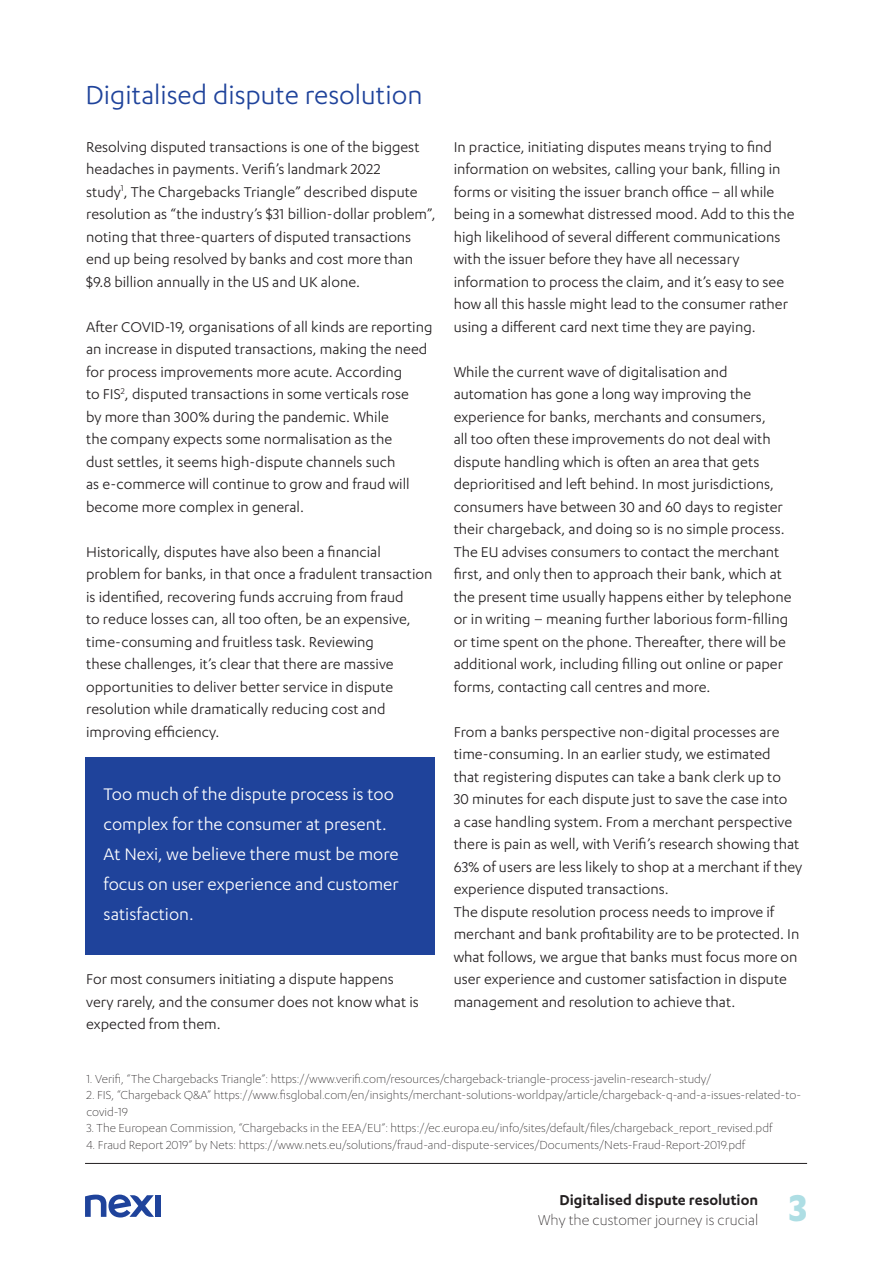
<style>
.page{position:relative;width:893px;height:1263px;background:#fff}
.page>*{position:absolute;margin:0;border:0;box-sizing:border-box;transform-origin:0 0}
.t1{font:700 43.35px "Karbon";color:#aedee4}
.t2{font:30px "Karbon";color:#1f439b}
.Body_text{font:19.5px/30px "Karbon";color:#fff}
.Body_text-2{font:16.5px/22.5px "Karbon";color:#231f20}
.t3{font:300 16.5px "Karbon";color:#231f20}
.t4{font:600 16.5px "Karbon";color:#231f20}
.Body_text-3{font:300 13.5px/16.5px "Karbon";color:#231f20}
</style>
<div class="page">
<hr style="left:85px;top:1163px;width:722px;height:1px;background:#231f20">
<div style="left:155px;top:1195px;width:6px;height:22px;background:#1f439b"></div>
<svg style="left:85px;top:1194px;width:69px;height:23px"></svg>
<div style="left:85px;top:757px;width:350px;height:198px;background:#1f439b"></div>
<p class="t2" style="left:85px;top:78px;width:339px">Digitalised dispute resolution</p>
<p class="Body_text-2" style="left:86px;top:135px;width:351px">Resolving disputed transactions is one of the biggest headaches in payments. Verifi’s landmark 2022<br>study<sup>1</sup>, The Chargebacks Triangle” described dispute resolution as “the industry’s $31 billion-dollar problem”, noting that three-quarters of disputed transactions end up being resolved by banks and cost more than $9.8 billion annually in the US and UK alone.</p>
<p class="Body_text-2" style="left:86px;top:315px;width:348px">After COVID-19, organisations of all kinds are reporting an increase in disputed transactions, making the need for process improvements more acute. According<br>to FIS<sup>2</sup>, disputed transactions in some verticals rose<br>by more than 300% during the pandemic. While<br>the company expects some normalisation as the<br>dust settles, it seems high-dispute channels such<br>as e-commerce will continue to grow and fraud will become more complex in general.</p>
<p class="Body_text-2" style="left:86px;top:540px;width:348px">Historically, disputes have also been a financial problem for banks, in that once a fradulent transaction is identified, recovering funds accruing from fraud<br>to reduce losses can, all too often, be an expensive, time-consuming and fruitless task. Reviewing<br>these challenges, it’s clear that there are massive opportunities to deliver better service in dispute resolution while dramatically reducing cost and improving efficiency.</p>
<p class="Body_text" style="left:103px;top:778px;width:297px">Too much of the dispute process is too complex for the consumer at present.<br>At Nexi, we believe there must be more focus on user experience and customer satisfaction.</p>
<p class="Body_text-2" style="left:86px;top:967px;width:334px">For most consumers initiating a dispute happens very rarely, and the consumer does not know what is expected from them.</p>
<p class="Body_text-2" style="left:454px;top:135px;width:342px">In practice, initiating disputes means trying to find information on websites, calling your bank, filling in forms or visiting the issuer branch office – all while being in a somewhat distressed mood. Add to this the high likelihood of several different communications with the issuer before they have all necessary information to process the claim, and it’s easy to see how all this hassle might lead to the consumer rather using a different card next time they are paying.</p>
<p class="Body_text-2" style="left:454px;top:360px;width:339px">While the current wave of digitalisation and automation has gone a long way improving the experience for banks, merchants and consumers,<br>all too often these improvements do not deal with dispute handling which is often an area that gets deprioritised and left behind. In most jurisdictions, consumers have between 30 and 60 days to register their chargeback, and doing so is no simple process.<br>The EU advises consumers to contact the merchant first, and only then to approach their bank, which at the present time usually happens either by telephone or in writing – meaning further laborious form-filling or time spent on the phone. Thereafter, there will be additional work, including filling out online or paper forms, contacting call centres and more.</p>
<p class="Body_text-2" style="left:454px;top:720px;width:350px">From a banks perspective non-digital processes are time-consuming. In an earlier study, we estimated<br>that registering disputes can take a bank clerk up to<br>30 minutes for each dispute just to save the case into<br>a case handling system. From a merchant perspective there is pain as well, with Verifi’s research showing that 63% of users are less likely to shop at a merchant if they experience disputed transactions.</p>
<p class="Body_text-2" style="left:454px;top:900px;width:347px">The dispute resolution process needs to improve if merchant and bank profitability are to be protected. In what follows, we argue that banks must focus more on user experience and customer satisfaction in dispute management and resolution to achieve that.</p>
<p class="Body_text-3" style="left:86px;top:1070px;width:627px">1. Verifi, “The Chargebacks Triangle”: https://www.verifi.com/resources/chargeback-triangle-process-javelin-research-study/</p>
<p class="Body_text-3" style="left:86px;top:1086px;width:716px">2. FIS, “Chargeback Q&amp;A” https://www.fisglobal.com/en/insights/merchant-solutions-worldpay/article/chargeback-q-and-a-issues-related-to&shy;covid-19</p>
<p class="Body_text-3" style="left:86px;top:1119px;width:687px">3. The European Commission, “Chargebacks in the EEA/EU”: https://ec.europa.eu/info/sites/default/files/chargeback_report_revised.pdf</p>
<p class="Body_text-3" style="left:86px;top:1136px;width:660px">4. Fraud Report 2019” by Nets: https://www.nets.eu/solutions/fraud-and-dispute-services/Documents/Nets-Fraud-Report-2019.pdf</p>
<p class="t4" style="left:559px;top:1191px;width:200px">Digitalised dispute resolution</p>
<p class="t3" style="left:538px;top:1211px;width:221px">Why the customer journey is crucial</p>
<h1 class="t1" style="left:789px;top:1182px;width:20px">3</h1>
</div>
